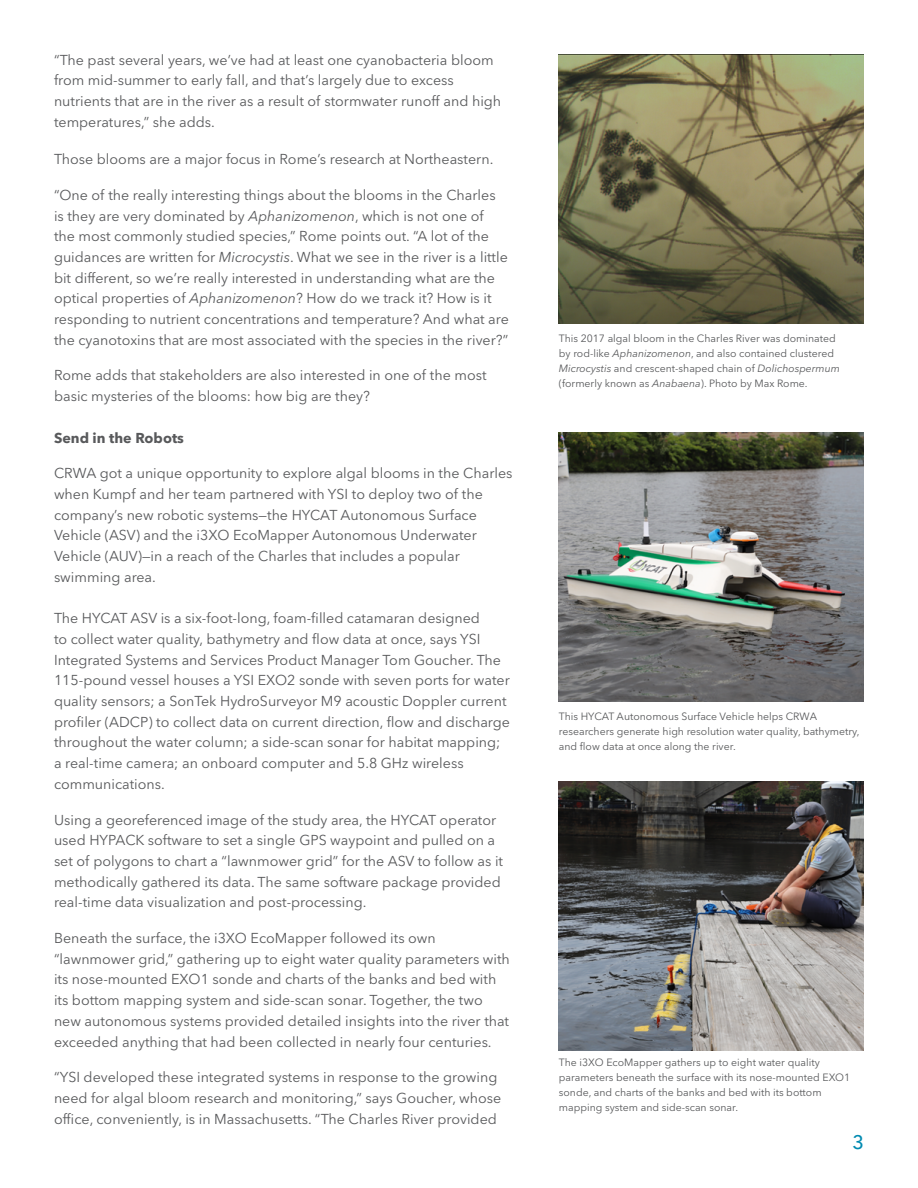
<style>
.page{position:relative;width:918px;height:1188px;background:#fff}
.page>*{position:absolute;margin:0;border:0;box-sizing:border-box;transform-origin:0 0}
.t1{font:500 19.5px "Avenir Next LT Pro";color:#008ab1}
.t2{font:14.25px/20.7px "Avenir Next LT Pro";color:#58595b}
.t3{font:700 14.25px "Avenir Next LT Pro";color:#58595b}
.t4{font:10.5px/15px "Avenir Next LT Pro";color:#58595b}
.s1{font-style:italic}
</style>
<div class="page">
<img style="left:559px;top:54px;width:305px;height:269px">
<img style="left:559px;top:433px;width:305px;height:269px">
<img style="left:559px;top:782px;width:305px;height:269px">
<p class="t2" style="left:54px;top:49px;width:449px">“The past several years, we’ve had at least one cyanobacteria bloom from mid-summer to early fall, and that’s largely due to excess nutrients that are in the river as a result of stormwater runoff and high temperatures,” she adds.</p>
<p class="t2" style="left:54px;top:149px;width:441px">Those blooms are a major focus in Rome’s research at Northeastern.</p>
<p class="t2" style="left:54px;top:185px;width:456px">“One of the really interesting things about the blooms in the Charles is they are very dominated by <span class="s1">Aphanizomenon</span>, which is not one of<br>the most commonly studied species,” Rome points out. “A lot of the guidances are written for <span class="s1">Microcystis</span>. What we see in the river is a little bit different, so we’re really interested in understanding what are the optical properties of <span class="s1">Aphanizomenon</span>? How do we track it? How is it responding to nutrient concentrations and temperature? And what are the cyanotoxins that are most associated with the species in the river?”</p>
<p class="t2" style="left:54px;top:365px;width:434px">Rome adds that stakeholders are also interested in one of the most basic mysteries of the blooms: how big are they?</p>
<p class="t3" style="left:54px;top:429px;width:132px">Send in the Robots</p>
<p class="t2" style="left:54px;top:463px;width:460px">CRWA got a unique opportunity to explore algal blooms in the Charles when Kumpf and her team partnered with YSI to deploy two of the company’s new robotic systems—the HYCAT Autonomous Surface Vehicle (ASV) and the i3XO EcoMapper Autonomous Underwater Vehicle (AUV)—in a reach of the Charles that includes a popular swimming area.</p>
<p class="t2" style="left:54px;top:608px;width:457px">The HYCAT ASV is a six-foot-long, foam-filled catamaran designed<br>to collect water quality, bathymetry and flow data at once, says YSI Integrated Systems and Services Product Manager Tom Goucher. The 115-pound vessel houses a YSI EXO2 sonde with seven ports for water quality sensors; a SonTek HydroSurveyor M9 acoustic Doppler current profiler (ADCP) to collect data on current direction, flow and discharge throughout the water column; a side-scan sonar for habitat mapping; a real-time camera; an onboard computer and 5.8 GHz wireless communications.</p>
<p class="t2" style="left:54px;top:809px;width:451px">Using a georeferenced image of the study area, the HYCAT operator used HYPACK software to set a single GPS waypoint and pulled on a set of polygons to chart a “lawnmower grid” for the ASV to follow as it methodically gathered its data. The same software package provided real-time data visualization and post-processing.</p>
<p class="t2" style="left:54px;top:928px;width:457px">Beneath the surface, the i3XO EcoMapper followed its own “lawnmower grid,” gathering up to eight water quality parameters with its nose-mounted EXO1 sonde and charts of the banks and bed with its bottom mapping system and side-scan sonar. Together, the two new autonomous systems provided detailed insights into the river that exceeded anything that had been collected in nearly four centuries.</p>
<p class="t2" style="left:54px;top:1067px;width:449px">“YSI developed these integrated systems in response to the growing need for algal bloom research and monitoring,” says Goucher, whose office, conveniently, is in Massachusetts. “The Charles River provided</p>
<p class="t4" style="left:559px;top:331px;width:283px">This 2017 algal bloom in the Charles River was dominated by rod-like <span class="s1">Aphanizomenon</span>, and also contained clustered <span class="s1">Microcystis</span> and crescent-shaped chain of <span class="s1">Dolichospermum </span>(formerly known as <span class="s1">Anabaena</span>). Photo by Max Rome.</p>
<p class="t4" style="left:559px;top:709px;width:302px">This HYCAT Autonomous Surface Vehicle helps CRWA researchers generate high resolution water quality, bathymetry, and flow data at once along the river.</p>
<p class="t4" style="left:559px;top:1055px;width:293px">The i3XO EcoMapper gathers up to eight water quality parameters beneath the surface with its nose-mounted EXO1 sonde, and charts of the banks and bed with its bottom mapping system and side-scan sonar.</p>
<h1 class="t1" style="left:852px;top:1130px;width:13px">3</h1>
</div>
